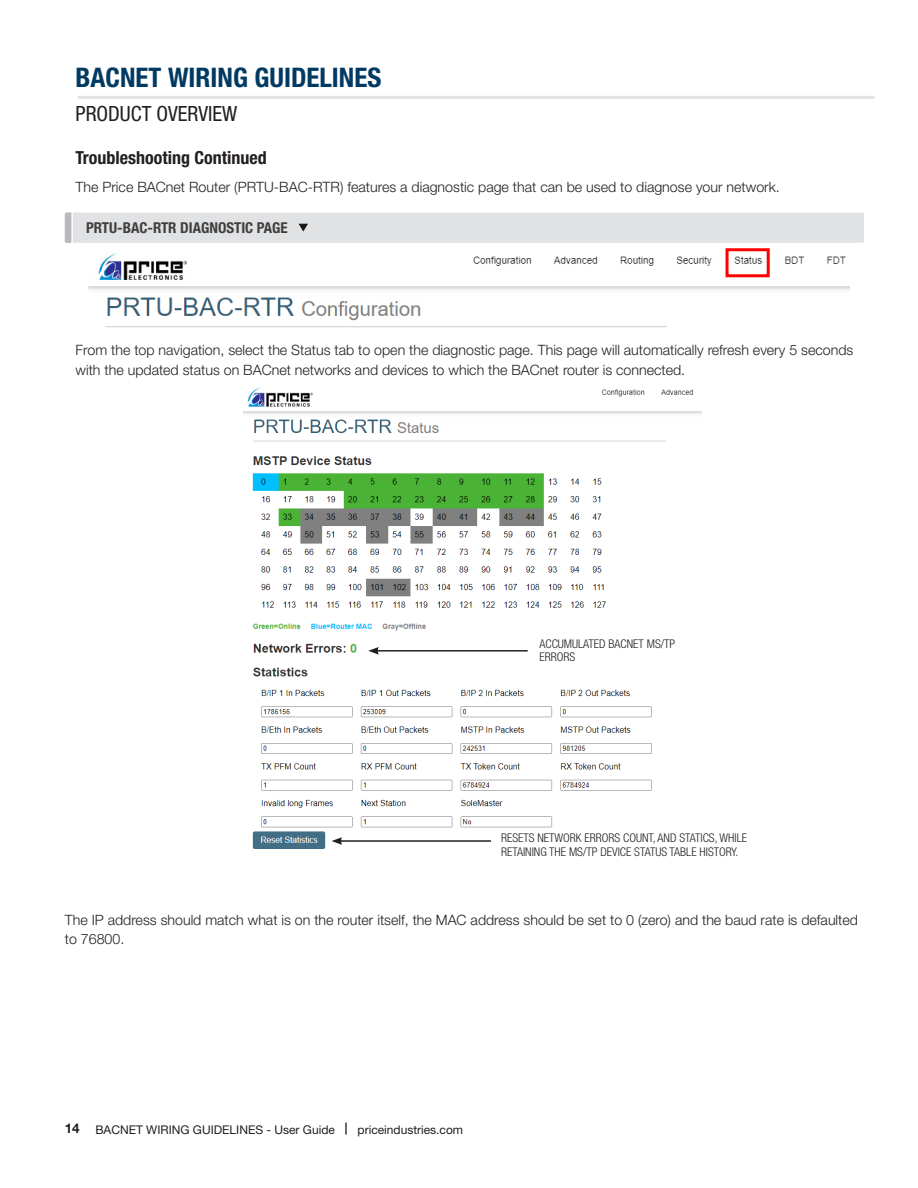
<style>
.page{position:relative;width:918px;height:1188px;background:#fff}
.page>*{position:absolute;margin:0;border:0;box-sizing:border-box;transform-origin:0 0}
.Title__2{font:700 condensed 27px "Helvetica Neue LT Std";color:#003a62}
.Title__2-2{font:condensed 21px "Helvetica Neue LT Std";color:#231f20}
.t1{font:700 condensed 18px "Helvetica Neue LT Std";color:#231f20}
.ImaggeCaption{font:700 condensed 15px "Helvetica Neue LT Std";color:#3e3e3f}
.Body{font:300 14.25px/19.5px "Helvetica Neue LT Std";color:#231f20}
.Image_Detail{font:300 condensed 12px/13.5px "Helvetica Neue LT Std";color:#231f20}
.t2{font:12px "Helvetica Neue LT Std";color:#231f20}
.s1{font-weight:700;font-size:13.5px}
.s2{font-weight:700}
</style>
<div class="page">
<hr style="left:78px;top:96px;width:797px;height:3px;background:#e1e2e4">
<img style="left:89px;top:252px;width:761px;height:76px">
<div style="left:726px;top:248px;width:44px;height:29px;border:3px solid #f00"></div>
<img style="left:244px;top:387px;width:457px;height:462px">
<hr style="left:376px;top:650px;width:152px;height:2px;background:#231f20">
<svg style="left:368px;top:647px;width:11px;height:8px"></svg>
<hr style="left:340px;top:840px;width:151px;height:2px;background:#231f20">
<svg style="left:332px;top:837px;width:10px;height:8px"></svg>
<div style="left:66px;top:213px;width:798px;height:30px;background:#e1e2e4;border-radius:2px"></div>
<svg style="left:299px;top:224px;width:9px;height:8px"></svg>
<hr style="left:71px;top:210px;width:2px;height:37px;background:#fff">
<svg style="left:65px;top:213px;width:6px;height:30px"></svg>
<p class="Title__2" style="left:76px;top:61px;width:307px">BACNET WIRING GUIDELINES</p>
<p class="Title__2-2" style="left:76px;top:102px;width:163px">PRODUCT OVERVIEW</p>
<p class="t1" style="left:76px;top:147px;width:193px">Troubleshooting Continued</p>
<p class="Body" style="left:76px;top:176px;width:706px">The Price BACnet Router (PRTU-BAC-RTR) features a diagnostic page that can be used to diagnose your network.</p>
<p class="ImaggeCaption" style="left:86px;top:219px;width:203px">PRTU-BAC-RTR DIAGNOSTIC PAGE</p>
<p class="Body" style="left:76px;top:340px;width:779px">From the top navigation, select the Status tab to open the diagnostic page. This page will automatically refresh every 5 seconds with the updated status on BACnet networks and devices to which the BACnet router is connected.</p>
<p class="Image_Detail" style="left:539px;top:637px;width:137px">ACCUMULATED BACNET MS/TP<br>ERRORS</p>
<p class="Image_Detail" style="left:501px;top:831px;width:248px">RESETS NETWORK ERRORS COUNT, AND STATICS, WHILE<br>RETAINING THE MS/TP DEVICE STATUS TABLE HISTORY.</p>
<p class="Body" style="left:65px;top:910px;width:795px">The IP address should match what is on the router itself, the MAC address should be set to 0 (zero) and the baud rate is defaulted to 76800.</p>
<p class="t2" style="left:65px;top:1122px;width:400px"><span class="s1">14</span> BACNET WIRING GUIDELINES - User Guide <span class="s2">|</span> priceindustries.com</p>
</div>
